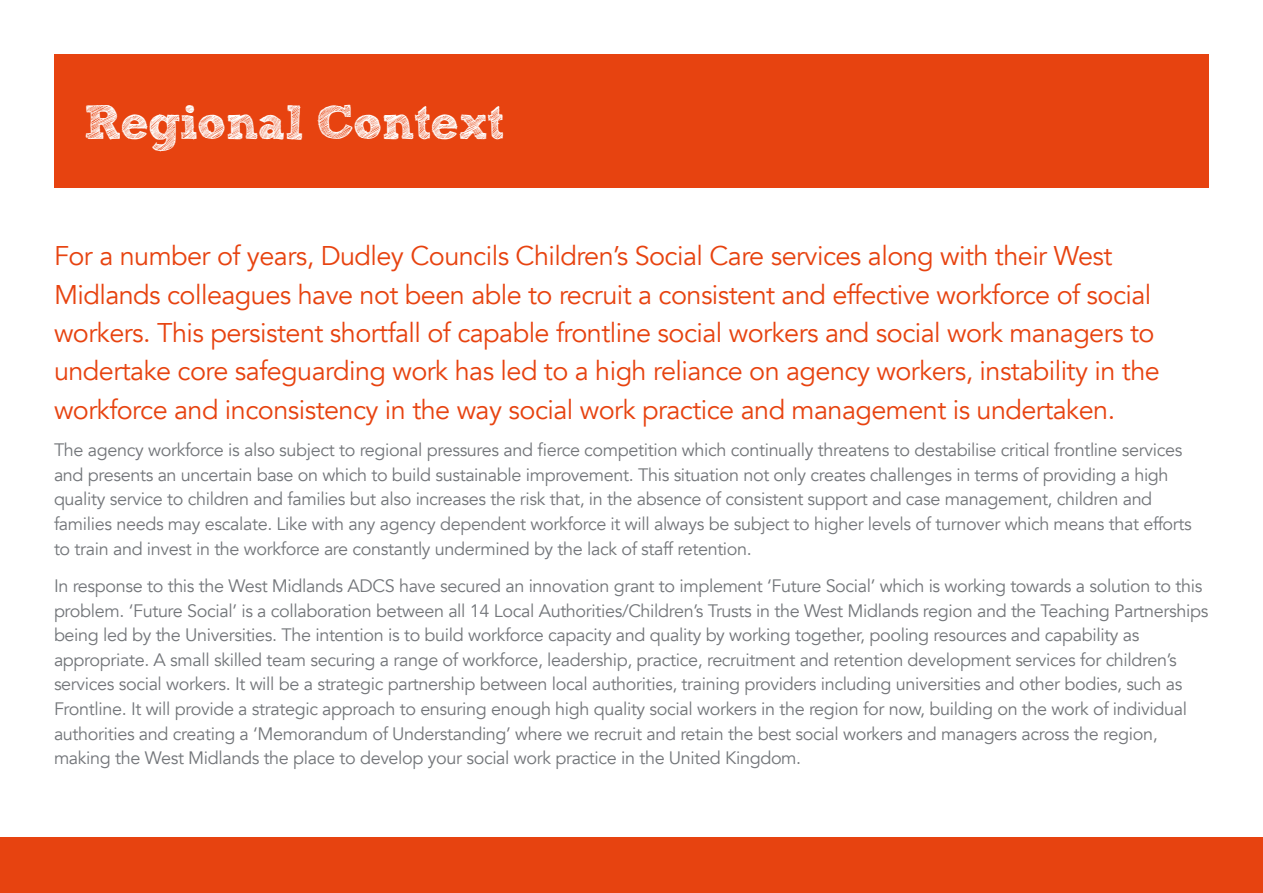
<style>
.page{position:relative;width:1263px;height:893px;background:#fff}
.page>*{position:absolute;margin:0;border:0;box-sizing:border-box;transform-origin:0 0}
.t1{font:700 48px "freeversion Sketch Block";letter-spacing:-.02em;color:#fff}
.t2{font:27px/38.4px "Avenir";letter-spacing:-.02em;color:#e74310}
.t3{font:18px/24.6px "Avenir";letter-spacing:-.02em;color:#73767a}
</style>
<div class="page">
<div style="left:0;top:838px;width:1263px;height:55px;background:#e74310"></div>
<div style="left:54px;top:54px;width:1155px;height:133px;background:#e74310"></div>
<p class="t1" style="left:84px;top:104px;width:422px">Regional Context</p>
<p class="t2" style="left:54px;top:237px;width:1107px">For a number of years, Dudley Councils Children’s Social Care services along with their West Midlands colleagues have not been able to recruit a consistent and effective workforce of social workers. This persistent shortfall of capable frontline social workers and social work managers to undertake core safeguarding work has led to a high reliance on agency workers, instability in the workforce and inconsistency in the way social work practice and management is undertaken.</p>
<p class="t3" style="left:54px;top:438px;width:1139px">The agency workforce is also subject to regional pressures and fierce competition which continually threatens to destabilise critical frontline services and presents an uncertain base on which to build sustainable improvement. This situation not only creates challenges in terms of providing a high quality service to children and families but also increases the risk that, in the absence of consistent support and case management, children and families needs may escalate. Like with any agency dependent workforce it will always be subject to higher levels of turnover which means that efforts to train and invest in the workforce are constantly undermined by the lack of staff retention.</p>
<p class="t3" style="left:54px;top:574px;width:1156px">In response to this the West Midlands ADCS have secured an innovation grant to implement ‘Future Social’ which is working towards a solution to this problem. ‘Future Social’ is a collaboration between all 14 Local Authorities/Children’s Trusts in the West Midlands region and the Teaching Partnerships being led by the Universities. The intention is to build workforce capacity and quality by working together, pooling resources and capability as appropriate. A small skilled team securing a range of workforce, leadership, practice, recruitment and retention development services for children’s services social workers. It will be a strategic partnership between local authorities, training providers including universities and other bodies, such as Frontline. It will provide a strategic approach to ensuring enough high quality social workers in the region for now, building on the work of individual authorities and creating a ‘Memorandum of Understanding’ where we recruit and retain the best social workers and managers across the region, making the West Midlands the place to develop your social work practice in the United Kingdom.</p>
</div>
